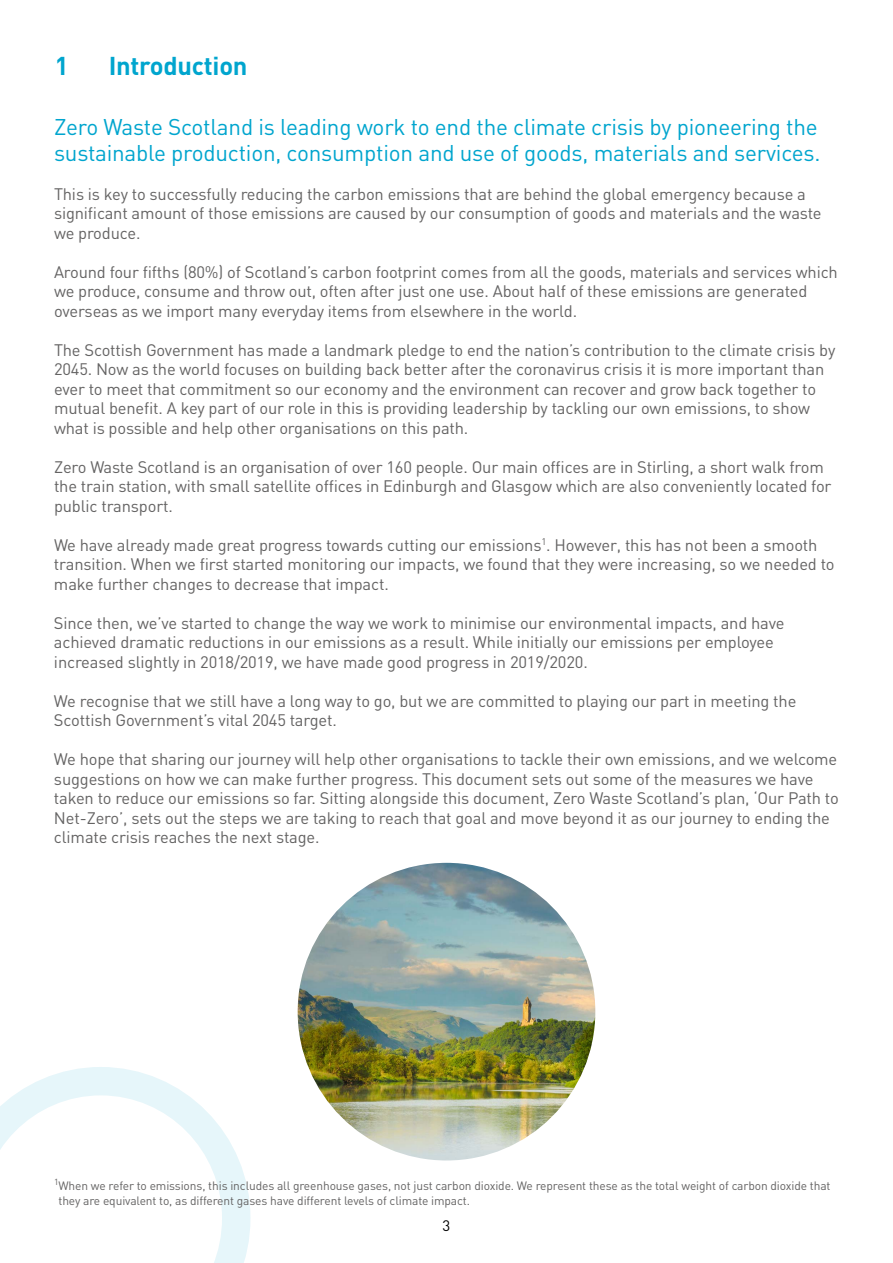
<style>
.page{position:relative;width:893px;height:1263px;background:#fff}
.page>*{position:absolute;margin:0;border:0;box-sizing:border-box;transform-origin:0 0}
.t1{font:700 25.5px "DIN";letter-spacing:-.01em;color:#00a5ce}
.t2{font:22.5px/25.5px "DIN";letter-spacing:-.01em;color:#00a5ce}
.t3{font:16.5px/19.5px "DIN";letter-spacing:-.01em;color:#646363}
.t4{font:15px "DIN";color:#000}
.t5{font:12px/15px "DIN";letter-spacing:-.01em;color:#646363}
</style>
<div class="page">
<svg style="left:0;top:1067px;width:250px;height:196px"></svg>
<img style="left:298px;top:863px;width:297px;height:297px;border-radius:149px">
<h1 class="t1" style="left:55px;top:49px;width:15px">1</h1>
<h1 class="t1" style="left:109px;top:49px;width:140px">Introduction</h1>
<h2 class="t2" style="left:54px;top:114px;width:768px">Zero Waste Scotland is leading work to end the climate crisis by pioneering the sustainable production, consumption and use of goods, materials and services.</h2>
<p class="t3" style="left:54px;top:184px;width:769px">This is key to successfully reducing the carbon emissions that are behind the global emergency because a significant amount of those emissions are caused by our consumption of goods and materials and the waste we produce.</p>
<p class="t3" style="left:54px;top:262px;width:785px">Around four fifths (80%) of Scotland’s carbon footprint comes from all the goods, materials and services which we produce, consume and throw out, often after just one use. About half of these emissions are generated overseas as we import many everyday items from elsewhere in the world.</p>
<p class="t3" style="left:54px;top:340px;width:783px">The Scottish Government has made a landmark pledge to end the nation’s contribution to the climate crisis by 2045. Now as the world focuses on building back better after the coronavirus crisis it is more important than ever to meet that commitment so our economy and the environment can recover and grow back together to mutual benefit. A key part of our role in this is providing leadership by tackling our own emissions, to show what is possible and help other organisations on this path.</p>
<p class="t3" style="left:54px;top:457px;width:779px">Zero Waste Scotland is an organisation of over 160 people. Our main offices are in Stirling, a short walk from the train station, with small satellite offices in Edinburgh and Glasgow which are also conveniently located for public transport.</p>
<p class="t3" style="left:54px;top:535px;width:782px">We have already made great progress towards cutting our emissions<sup>1</sup>. However, this has not been a smooth transition. When we first started monitoring our impacts, we found that they were increasing, so we needed to make further changes to decrease that impact.</p>
<p class="t3" style="left:54px;top:613px;width:732px">Since then, we’ve started to change the way we work to minimise our environmental impacts, and have achieved dramatic reductions in our emissions as a result. While initially our emissions per employee increased slightly in 2018/2019, we have made good progress in 2019/2020.</p>
<p class="t3" style="left:54px;top:691px;width:744px">We recognise that we still have a long way to go, but we are committed to playing our part in meeting the<br>Scottish Government’s vital 2045 target.</p>
<p class="t3" style="left:54px;top:749px;width:786px">We hope that sharing our journey will help other organisations to tackle their own emissions, and we welcome suggestions on how we can make further progress. This document sets out some of the measures we have taken to reduce our emissions so far. Sitting alongside this document, Zero Waste Scotland’s plan, ‘Our Path to Net-Zero’, sets out the steps we are taking to reach that goal and move beyond it as our journey to ending the climate crisis reaches the next stage.</p>
<p class="t5" style="left:59px;top:1178px;width:774px;text-indent:-5px"><sup>1</sup>When we refer to emissions, this includes all greenhouse gases, not just carbon dioxide. We represent these as the total weight of carbon dioxide that they are equivalent to, as different gases have different levels of climate impact.</p>
<p class="t4" style="left:443px;top:1216px;width:9px">3</p>
</div>
